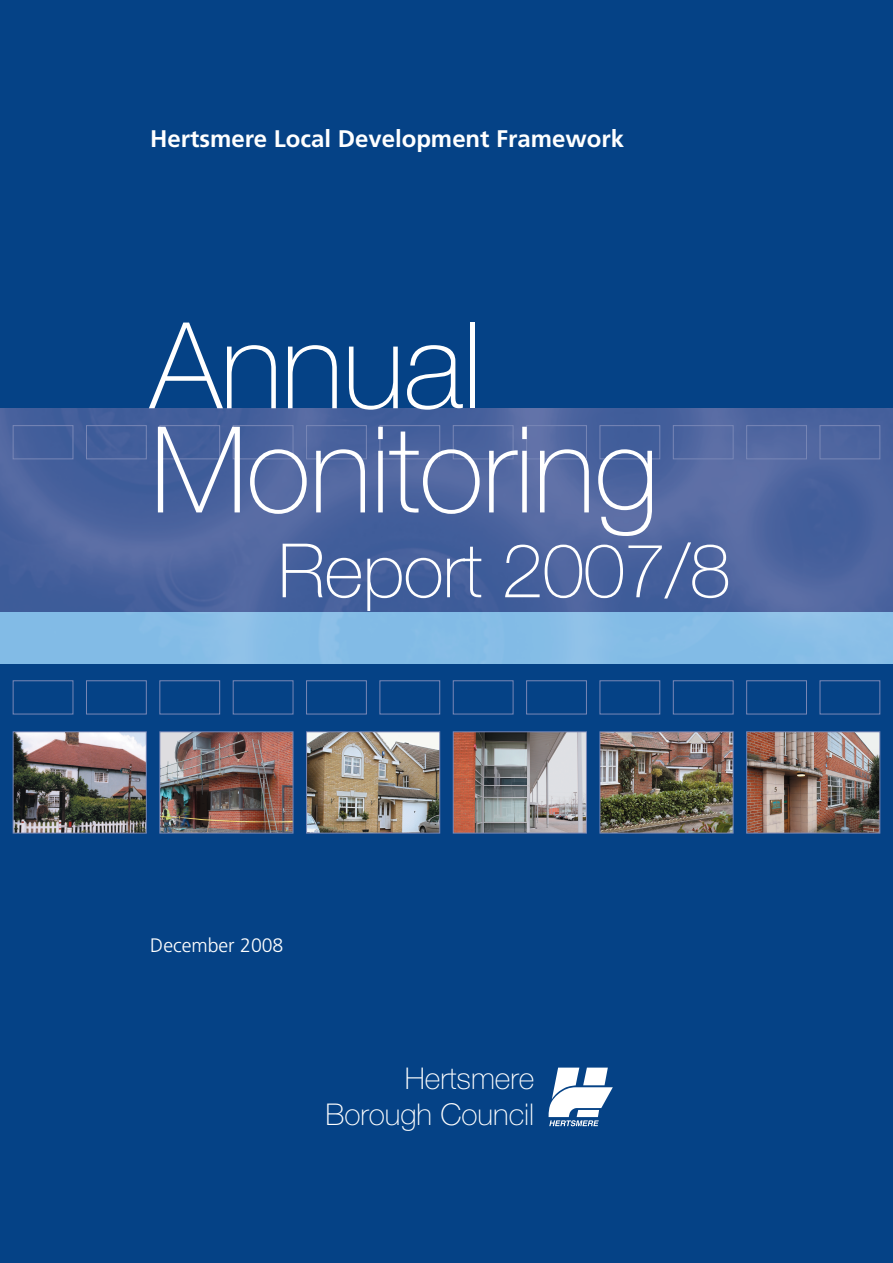
<style>
.page{position:relative;width:893px;height:1263px;background:#054286}
.page>*{position:absolute;margin:0;border:0;box-sizing:border-box;transform-origin:0 0}
.t1{font:100 120px "Helvetica Neue";letter-spacing:-.01em;color:#fff}
.t2{font:100 75px "Helvetica Neue";letter-spacing:-.01em;color:#fff}
.t3{font:100 30px/36px "Helvetica Neue";color:#fff;text-align:right}
.t4{font:700 24px "Frutiger";color:#fff}
.t5{font:300 19.5px "Frutiger";color:#fff}
</style>
<div class="page">
<img style="left:0;top:408px;width:893px;height:204px">
<div style="left:0;top:612px;width:893px;height:51px;background:#84bde6"></div>
<img style="left:15px;top:733px;width:130px;height:98px">
<div style="left:13px;top:731px;width:134px;height:102px;border:1px solid #7987b6"></div>
<div style="left:13px;top:425px;width:60px;height:34px;border:1px solid #7987b6"></div>
<div style="left:86px;top:425px;width:61px;height:34px;border:1px solid #7987b6"></div>
<div style="left:159px;top:425px;width:61px;height:34px;border:1px solid #7987b6"></div>
<div style="left:233px;top:425px;width:60px;height:34px;border:1px solid #7987b6"></div>
<div style="left:306px;top:425px;width:61px;height:34px;border:1px solid #7987b6"></div>
<div style="left:379px;top:425px;width:61px;height:34px;border:1px solid #7987b6"></div>
<div style="left:453px;top:425px;width:60px;height:34px;border:1px solid #7987b6"></div>
<div style="left:526px;top:425px;width:61px;height:34px;border:1px solid #7987b6"></div>
<div style="left:600px;top:425px;width:60px;height:34px;border:1px solid #7987b6"></div>
<div style="left:673px;top:425px;width:60px;height:34px;border:1px solid #7987b6"></div>
<div style="left:746px;top:425px;width:61px;height:34px;border:1px solid #7987b6"></div>
<div style="left:820px;top:425px;width:60px;height:34px;border:1px solid #7987b6"></div>
<div style="left:13px;top:680px;width:60px;height:34px;border:1px solid #7987b6"></div>
<div style="left:86px;top:680px;width:61px;height:34px;border:1px solid #7987b6"></div>
<div style="left:159px;top:680px;width:61px;height:34px;border:1px solid #7987b6"></div>
<div style="left:233px;top:680px;width:60px;height:34px;border:1px solid #7987b6"></div>
<div style="left:306px;top:680px;width:61px;height:34px;border:1px solid #7987b6"></div>
<div style="left:379px;top:680px;width:61px;height:34px;border:1px solid #7987b6"></div>
<div style="left:453px;top:680px;width:60px;height:34px;border:1px solid #7987b6"></div>
<div style="left:526px;top:680px;width:61px;height:34px;border:1px solid #7987b6"></div>
<div style="left:600px;top:680px;width:60px;height:34px;border:1px solid #7987b6"></div>
<div style="left:673px;top:680px;width:60px;height:34px;border:1px solid #7987b6"></div>
<div style="left:746px;top:680px;width:61px;height:34px;border:1px solid #7987b6"></div>
<div style="left:820px;top:680px;width:60px;height:34px;border:1px solid #7987b6"></div>
<img style="left:161px;top:733px;width:130px;height:98px">
<div style="left:159px;top:731px;width:134px;height:102px;border:1px solid #7987b6"></div>
<img style="left:308px;top:733px;width:130px;height:98px">
<div style="left:306px;top:731px;width:134px;height:102px;border:1px solid #7987b6"></div>
<img style="left:455px;top:733px;width:130px;height:98px">
<div style="left:453px;top:731px;width:134px;height:102px;border:1px solid #7987b6"></div>
<img style="left:602px;top:733px;width:129px;height:98px">
<div style="left:600px;top:731px;width:133px;height:102px;border:1px solid #7987b6"></div>
<img style="left:748px;top:733px;width:130px;height:98px">
<div style="left:746px;top:731px;width:134px;height:102px;border:1px solid #7987b6"></div>
<svg style="left:549px;top:1067px;width:64px;height:59px"></svg>
<p class="t4" style="left:150px;top:129px;width:475px">Hertsmere Local Development Framework</p>
<h1 class="t1" style="left:150px;top:323px;width:333px">Annual</h1>
<h1 class="t1" style="left:150px;top:427px;width:510px">Monitoring</h1>
<h2 class="t2" style="left:278px;top:544px;width:455px">Report 2007/8</h2>
<p class="t5" style="left:150px;top:937px;width:135px">December 2008</p>
<p class="t3" style="left:325px;top:1063px;width:210px">Hertsmere<br>Borough Council</p>
</div>
